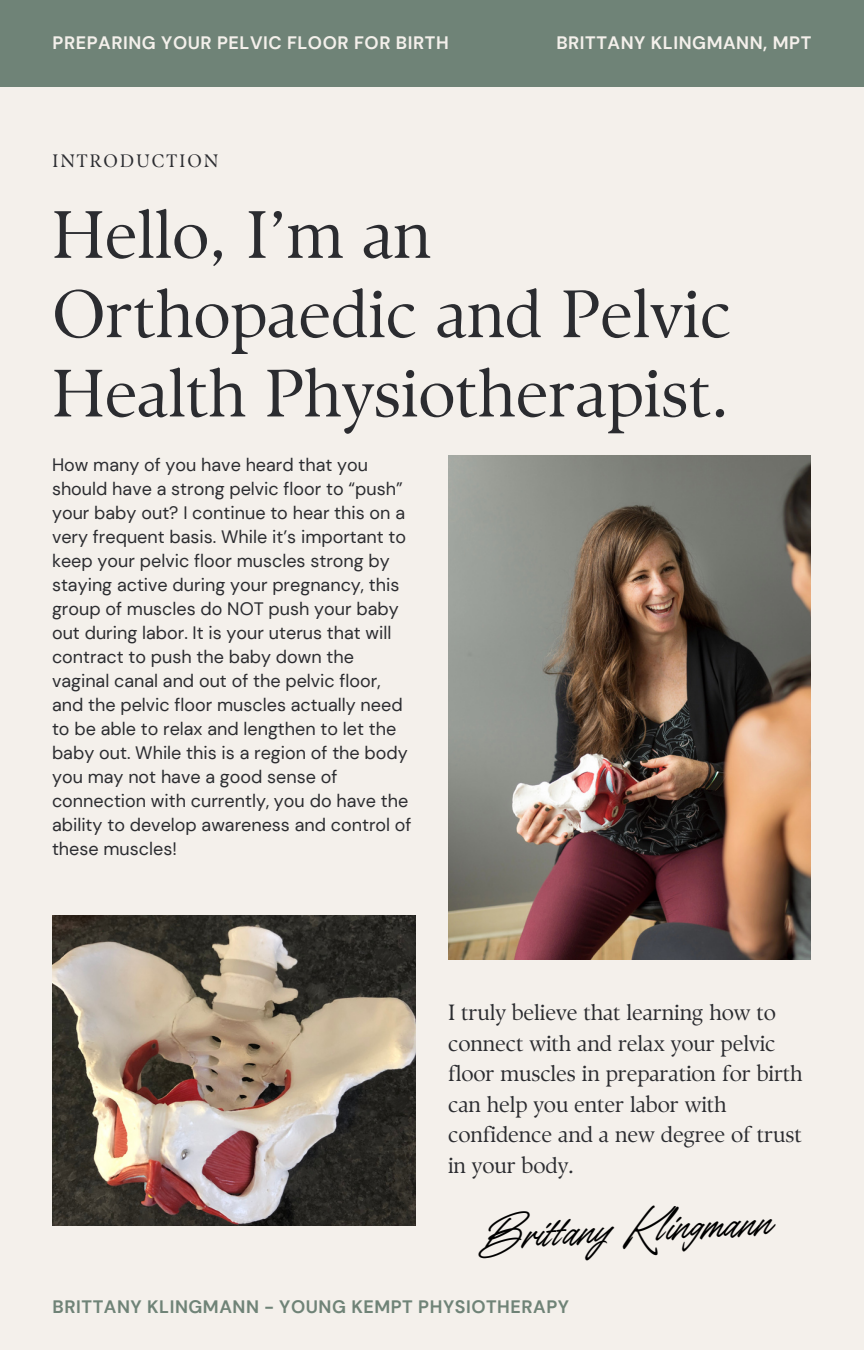
<style>
.page{position:relative;width:864px;height:1350px;background:#f4f0eb}
.page>*{position:absolute;margin:0;border:0;box-sizing:border-box;transform-origin:0 0}
.t1{font:66.83px/79.2px "TY Serif D";color:#2b2c30}
.t2{font:36.68px "TY Script";color:#000}
.t3{font:22.05px/30.6px "TY Serif D";letter-spacing:-.005em;color:#2b2c30}
.t4{font:18px/24.1px "DM Sans";color:#2b2c30}
.t5{font:700 18px "DM Sans";letter-spacing:.03em;color:#f4f0eb}
.t6{font:700 18px "DM Sans";letter-spacing:.03em;color:#6f8377}
.t7{font:18px "TY Serif D";letter-spacing:.12em;color:#2b2c30}
</style>
<div class="page">
<img style="left:448px;top:455px;width:363px;height:505px">
<img style="left:53px;top:915px;width:362px;height:311px">
<div style="left:0;top:0;width:864px;height:86px;background:#6f8377"></div>
<p class="t5" style="left:53px;top:31px;width:398px">PREPARING YOUR PELVIC FLOOR FOR BIRTH</p>
<p class="t7" style="left:53px;top:150px;width:167px">INTRODUCTION</p>
<p class="t5" style="left:556px;top:31px;width:256px">BRITTANY KLINGMANN, MPT</p>
<p class="t1" style="left:52px;top:195px;width:681px">Hello, I’m an<br>Orthopaedic and Pelvic<br>Health Physiotherapist.</p>
<p class="t4" style="left:52px;top:453px;width:361px">How many of you have heard that you should have a strong pelvic floor to “push” your baby out? I continue to hear this on a very frequent basis. While it’s important to keep your pelvic floor muscles strong by staying active during your pregnancy, this group of muscles do NOT push your baby out during labor. It is your uterus that will contract to push the baby down the vaginal canal and out of the pelvic floor, and the pelvic floor muscles actually need to be able to relax and lengthen to let the baby out. While this is a region of the body you may not have a good sense of connection with currently, you do have the ability to develop awareness and control of these muscles!</p>
<p class="t3" style="left:448px;top:997px;width:356px">I truly believe that learning how to connect with and relax your pelvic floor muscles in preparation for birth can help you enter labor with confidence and a new degree of trust in your body.</p>
<p class="t2" style="left:485px;top:1214px;width:286px;rotate:-3deg">Brit any Klingmann</p>
<p class="t6" style="left:53px;top:1295px;width:518px">BRITTANY KLINGMANN - YOUNG KEMPT PHYSIOTHERAPY</p>
</div>
